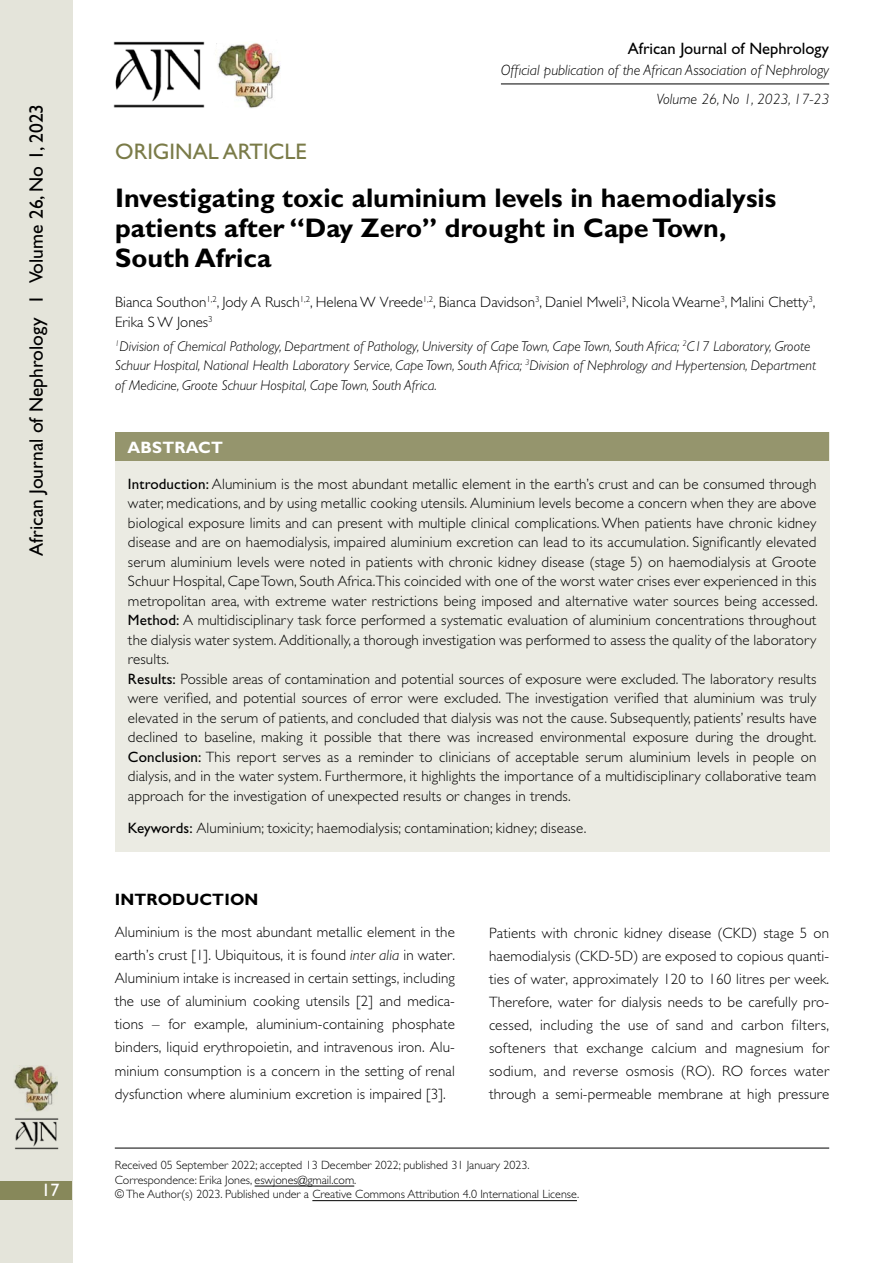
<style>
.page{position:relative;width:893px;height:1263px;background:#fff}
.page>*{position:absolute;margin:0;border:0;box-sizing:border-box;transform-origin:0 0}
.t1{font:700 27px/30px "Gill Sans Std";color:#000}
.t2{font:22.5px "Gill Sans Std";color:#7a7b48}
.t3{font:19.5px "Gill Sans Std";color:#000}
.t4{font:18px "Gill Sans Std";color:#fff}
.t5{font:16.5px "Gill Sans Std";color:#000}
.t6{font:700 16.5px "Gill Sans Std";letter-spacing:.01em;color:#000}
.t7{font:700 16.5px "Gill Sans Std";letter-spacing:.01em;color:#fff}
.t8{font:300 15px/19.5px "Gill Sans Std";letter-spacing:.01em;color:#000}
.t9{font:italic 300 15px/29.5px "Gill Sans Std";color:#000;text-align:right}
.t10{font:italic 300 14.25px/19.5px "Gill Sans Std";color:#000}
.t11{font:300 12px/14.7px "Gill Sans Std";color:#000}
.s1{font-weight:400}
.s2{font-style:italic}
</style>
<div class="page">
<div style="left:0;top:0;width:72px;height:1263px;background:#e4e4da"></div>
<div style="left:0;top:1181px;width:72px;height:18px;background:#87885a"></div>
<img style="left:14px;top:1118px;width:45px;height:32px">
<img style="left:14px;top:1065px;width:44px;height:46px">
<hr style="left:115px;top:1148px;width:714px;height:1px;background:#000">
<img style="left:113px;top:41px;width:92px;height:67px">
<img style="left:216px;top:42px;width:65px;height:66px">
<div style="left:115px;top:432px;width:715px;height:419px;background:#ebebe3"></div>
<div style="left:115px;top:432px;width:714px;height:29px;background:#95956d"></div>
<hr style="left:501px;top:84px;width:328px;height:1px;background:#000">
<hr style="left:312px;top:1200px;width:265px;height:1px;background:#000">
<hr style="left:255px;top:1186px;width:99px;height:1px;background:#000">
<h3 class="t3" style="left:25px;top:556px;width:453px;rotate:-90deg">African Journal of Nephrology I Volume 26, No 1, 2023</h3>
<p class="t4" style="left:42px;top:1180px;width:20px">17</p>
<p class="t5" style="left:628px;top:39px;width:203px">African Journal of Nephrology</p>
<p class="t9" style="left:501px;top:55px;width:330px">Official publication of the African Association of Nephrology<br>Volume 26, No 1, 2023, 17-23</p>
<h2 class="t2" style="left:115px;top:138px;width:193px">ORIGINAL ARTICLE</h2>
<h1 class="t1" style="left:115px;top:183px;width:663px">Investigating toxic aluminium levels in haemodialysis patients after “Day Zero” drought in Cape Town,<br>South Africa</h1>
<p class="t8" style="left:115px;top:293px;width:702px">Bianca Southon<sup>1,2</sup>, Jody A Rusch<sup>1,2</sup>, Helena W Vreede<sup>1,2</sup>, Bianca Davidson<sup>3</sup>, Daniel Mweli<sup>3</sup>, Nicola Wearne<sup>3</sup>, Malini Chetty<sup>3</sup>,<br>Erika S W Jones<sup>3</sup></p>
<p class="t10" style="left:115px;top:336px;width:702px"><sup>1</sup>Division of Chemical Pathology, Department of Pathology, University of Cape Town, Cape Town, South Africa; <sup>2</sup>C17 Laboratory, Groote<br>Schuur Hospital, National Health Laboratory Service, Cape Town, South Africa; <sup>3</sup>Division of Nephrology and Hypertension, Department of Medicine, Groote Schuur Hospital, Cape Town, South Africa.</p>
<p class="t7" style="left:128px;top:437px;width:97px">ABSTRACT</p>
<p class="t8" style="left:128px;top:474px;width:691px"><span class="s1">Introduction:</span> Aluminium is the most abundant metallic element in the earth’s crust and can be consumed through water, medications, and by using metallic cooking utensils. Aluminium levels become a concern when they are above biological exposure limits and can present with multiple clinical complications. When patients have chronic kidney disease and are on haemodialysis, impaired aluminium excretion can lead to its accumulation. Significantly elevated serum aluminium levels were noted in patients with chronic kidney disease (stage 5) on haemodialysis at Groote Schuur Hospital, Cape Town, South Africa.This coincided with one of the worst water crises ever experienced in this metropolitan area, with extreme water restrictions being imposed and alternative water sources being accessed.<br><span class="s1">Method:</span> A multidisciplinary task force performed a systematic evaluation of aluminium concentrations throughout the dialysis water system. Additionally, a thorough investigation was performed to assess the quality of the laboratory results.<br><span class="s1">Results:</span> Possible areas of contamination and potential sources of exposure were excluded. The laboratory results were verified, and potential sources of error were excluded. The investigation verified that aluminium was truly elevated in the serum of patients, and concluded that dialysis was not the cause. Subsequently, patients’ results have declined to baseline, making it possible that there was increased environmental exposure during the drought.<br><span class="s1">Conclusion:</span> This report serves as a reminder to clinicians of acceptable serum aluminium levels in people on dialysis, and in the water system. Furthermore, it highlights the importance of a multidisciplinary collaborative team approach for the investigation of unexpected results or changes in trends.</p>
<p class="t8" style="left:128px;top:818px;width:460px"><span class="s1">Keywords:</span> Aluminium; toxicity; haemodialysis; contamination; kidney; disease.</p>
<p class="t6" style="left:115px;top:890px;width:145px">INTRODUCTION</p>
<p class="t8" style="left:115px;top:920px;width:342px;line-height:23.1px;text-align:justify">Aluminium is the most abundant metallic element in the earth’s crust [1]. Ubiquitous, it is found <span class="s2">inter alia</span> in water.<br>Aluminium intake is increased in certain settings, including the use of aluminium cooking utensils [2] and medica&shy;tions – for example, aluminium-containing phosphate binders, liquid erythropoietin, and intravenous iron. Alu&shy;minium consumption is a concern in the setting of renal dysfunction where aluminium excretion is impaired [3].</p>
<p class="t8" style="left:489px;top:922px;width:342px;line-height:23px;text-align:justify">Patients with chronic kidney disease (CKD) stage 5 on haemodialysis (CKD-5D) are exposed to copious quanti&shy;ties of water, approximately 120 to 160 litres per week.<br>Therefore, water for dialysis needs to be carefully pro&shy;cessed, including the use of sand and carbon filters, softeners that exchange calcium and magnesium for sodium, and reverse osmosis (RO). RO forces water through a semi-permeable membrane at high pressure</p>
<p class="t11" style="left:115px;top:1158px;width:466px">Received 05 September 2022; accepted 13 December 2022; published 31 January 2023.<br>Correspondence: Erika Jones, eswjones@gmail.com.<br>© The Author(s) 2023. Published under a Creative Commons Attribution 4.0 International License.</p>
</div>
